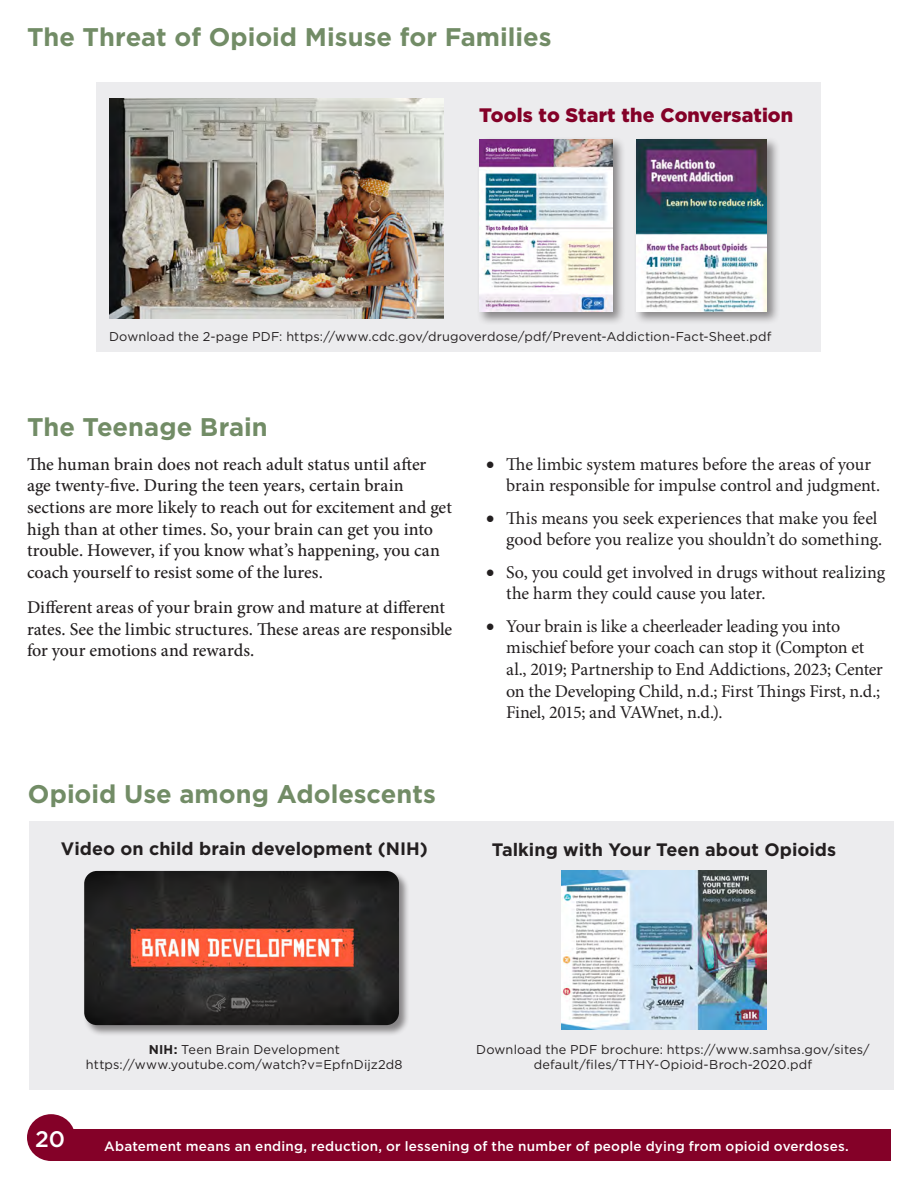
<style>
.page{position:relative;width:918px;height:1188px;background:#fff}
.page>*{position:absolute;margin:0;border:0;box-sizing:border-box;transform-origin:0 0}
.t1{font:700 25.5px "Gotham";color:#728c66}
.t2{font:500 22.5px "Gotham";color:#fff}
.t3{font:900 19.5px "Gotham";letter-spacing:.005em;color:#840128}
.t4{font:18px/21.6px "Minion Pro";letter-spacing:-.01em;color:#231f20}
.t5{font:500 18px/21.6px "Minion Pro";letter-spacing:-.005em;color:#231f20}
.t6{font:700 18px "Gotham";letter-spacing:.005em;color:#231f20}
.t7{font:500 13.5px "Gotham";letter-spacing:.015em;color:#fff}
.t8{font:12.75px/15.3px "Gotham";letter-spacing:.015em;color:#231f20;text-align:center}
.s1{font-weight:700}
</style>
<div class="page">
<div style="left:50px;top:1130px;width:841px;height:31px;background:#840128"></div>
<div style="left:27px;top:1114px;width:48px;height:47px;background:#840128;border-radius:50%"></div>
<div style="left:29px;top:822px;width:865px;height:268px;background:#ececee"></div>
<div style="left:83px;top:870px;width:327px;height:166px;background:#231f20;opacity:.5"></div>
<img style="left:84px;top:871px;width:315px;height:154px">
<img style="left:561px;top:871px;width:206px;height:158px">
<div style="left:97px;top:82px;width:724px;height:270px;background:#ececee"></div>
<img style="left:109px;top:98px;width:334px;height:220px">
<div style="left:476px;top:136px;width:150px;height:189px;background:#231f20;opacity:.5"></div>
<img style="left:479px;top:139px;width:134px;height:173px">
<div style="left:633px;top:136px;width:147px;height:189px;background:#231f20;opacity:.5"></div>
<img style="left:636px;top:139px;width:131px;height:173px">
<h2 class="t1" style="left:27px;top:20px;width:526px">The Threat of Opioid Misuse for Families</h2>
<h3 class="t3" style="left:479px;top:102px;width:316px">Tools to Start the Conversation</h3>
<p class="t8" style="left:109px;top:329px;width:664px">Download the 2-page PDF: https://www.cdc.gov/drugoverdose/pdf/Prevent-Addiction-Fact-Sheet.pdf</p>
<h2 class="t1" style="left:27px;top:410px;width:242px">The Teenage Brain</h2>
<p class="t5" style="left:27px;top:453px;width:426px">The human brain does not reach adult status until after age twenty-five. During the teen years, certain brain sections are more likely to reach out for excitement and get high than at other times. So, your brain can get you into trouble. However, if you know what’s happening, you can coach yourself to resist some of the lures.</p>
<p class="t5" style="left:27px;top:596px;width:427px">Different areas of your brain grow and mature at different rates. See the limbic structures. These areas are responsible for your emotions and rewards.</p>
<h2 class="t1" style="left:28px;top:778px;width:409px">Opioid Use among Adolescents</h2>
<p class="t4" style="left:506px;top:453px;width:376px;text-indent:-20px">• The limbic system matures before the areas of your brain responsible for impulse control and judgment.</p>
<p class="t4" style="left:486px;top:507px;width:398px;text-align:right">• This means you seek experiences that make you feel good before you realize you shouldn’t do something.</p>
<p class="t4" style="left:506px;top:561px;width:381px;text-indent:-20px">• So, you could get involved in drugs without realizing the harm they could cause you later.</p>
<p class="t4" style="left:506px;top:615px;width:378px;text-indent:-20px">• Your brain is like a cheerleader leading you into mischief before your coach can stop it (Compton et al., 2019; Partnership to End Addictions, 2023; Center on the Developing Child, n.d.; First Things First, n.d.; Finel, 2015; and VAWnet, n.d.).</p>
<h4 class="t6" style="left:61px;top:836px;width:368px">Video on child brain development (NIH)</h4>
<h4 class="t6" style="left:492px;top:838px;width:346px">Talking with Your Teen about Opioids</h4>
<p class="t8" style="left:86px;top:1041px;width:318px"><span class="s1">NIH:</span> Teen Brain Development https://www.youtube.com/watch?v=EpfnDijz2d8</p>
<p class="t8" style="left:476px;top:1041px;width:395px">Download the PDF brochure: https://www.samhsa.gov/sites/ default/files/TTHY-Opioid-Broch-2020.pdf</p>
<p class="t2" style="left:35px;top:1124px;width:31px">20</p>
<p class="t7" style="left:104px;top:1137px;width:746px">Abatement means an ending, reduction, or lessening of the number of people dying from opioid overdoses.</p>
</div>
